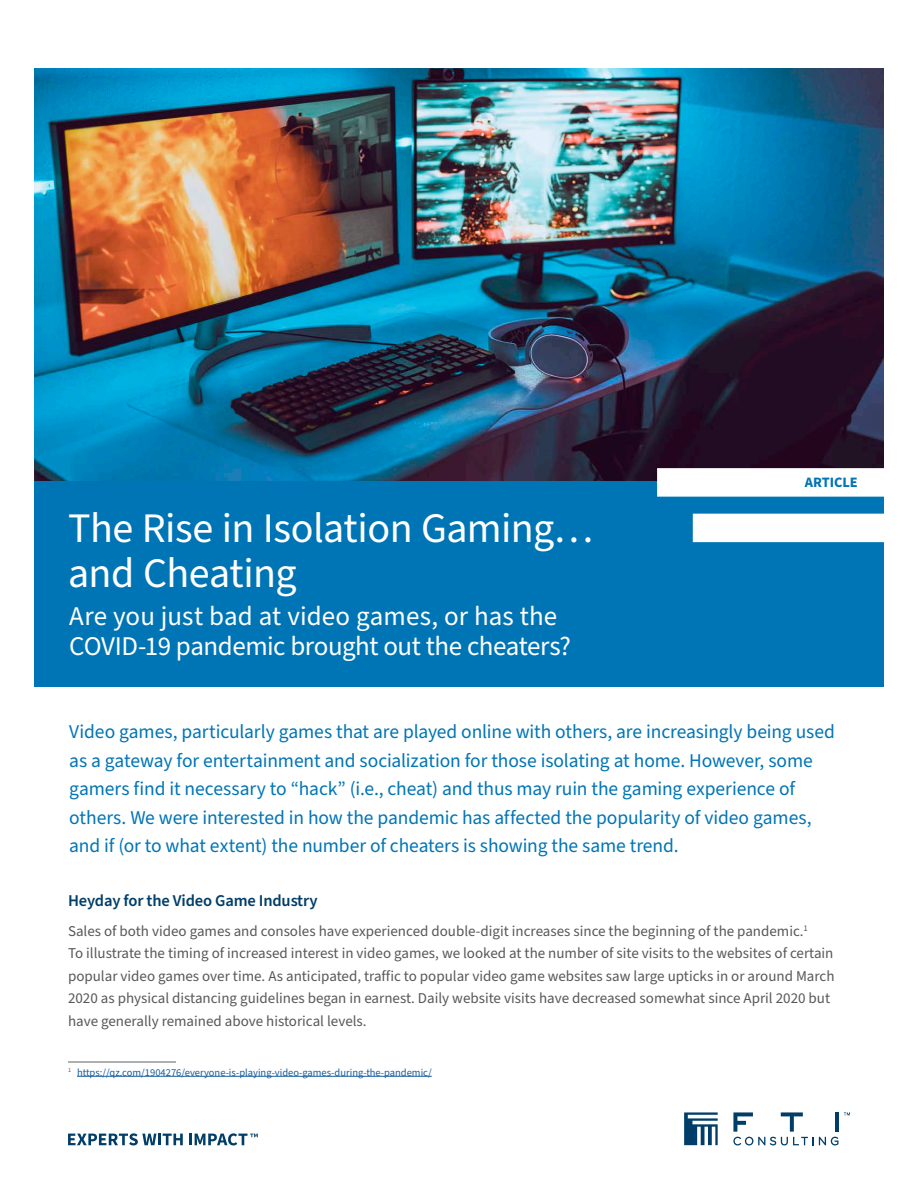
<style>
.page{position:relative;width:918px;height:1188px;background:#fff}
.page>*{position:absolute;margin:0;border:0;box-sizing:border-box;transform-origin:0 0}
.Headline{font:42px/45px "Source Sans Pro";letter-spacing:-.015em;color:#fff}
.Subtitle{font:27px/30px "Source Sans Pro";letter-spacing:-.015em;color:#fff}
.Intro{font:19.5px/28.5px "Source Sans Pro";letter-spacing:-.005em;color:#0075b6}
.Subhead_L1_-_MAIN{font:600 16.5px "Source Sans Pro";letter-spacing:-.01em;color:#003e69}
.Body_Copy{font:15px/22.5px "Source Sans Pro";color:#57585a}
.Label-White{font:700 14.4px "Source Sans Pro";color:#0075b6}
.Footnote{font:10.5px "Source Sans Pro";color:#175d9e}
</style>
<div class="page">
<svg style="left:68px;top:1133px;width:115px;height:12px"></svg>
<svg style="left:189px;top:1133px;width:69px;height:12px"></svg>
<svg style="left:684px;top:1112px;width:34px;height:33px"></svg>
<svg style="left:844px;top:1112px;width:6px;height:3px"></svg>
<hr style="left:835px;top:1112px;width:4px;height:20px;background:#003e69">
<svg style="left:733px;top:1112px;width:105px;height:33px"></svg>
<hr style="left:68px;top:1061px;width:108px;height:2px;background:#939598">
<hr style="left:77px;top:1076px;width:355px;height:1px;background:#175d9e">
<img style="left:34px;top:68px;width:850px;height:414px">
<div style="left:34px;top:482px;width:850px;height:136px;background:#0075b6"></div>
<div style="left:34px;top:580px;width:850px;height:107px;background:#0075b6"></div>
<div style="left:657px;top:468px;width:229px;height:29px;background:#fff"></div>
<div style="left:693px;top:514px;width:193px;height:28px;background:#fff"></div>
<p class="Headline" style="left:68px;top:507px;width:527px">The Rise in Isolation Gaming… and Cheating</p>
<p class="Subtitle" style="left:69px;top:602px;width:503px">Are you just bad at video games, or has the<br>COVID-19 pandemic brought out the cheaters?</p>
<p class="Label-White" style="left:805px;top:472px;width:55px">ARTICLE</p>
<p class="Intro" style="left:69px;top:718px;width:767px">Video games, particularly games that are played online with others, are increasingly being used as a gateway for entertainment and socialization for those isolating at home. However, some gamers find it necessary to “hack” (i.e., cheat) and thus may ruin the gaming experience of others. We were interested in how the pandemic has affected the popularity of video games, and if (or to what extent) the number of cheaters is showing the same trend.</p>
<p class="Subhead_L1_-_MAIN" style="left:68px;top:890px;width:251px">Heyday for the Video Game Industry</p>
<p class="Body_Copy" style="left:68px;top:920px;width:768px">Sales of both video games and consoles have experienced double-digit increases since the beginning of the pandemic.<sup>1<br></sup>To illustrate the timing of increased interest in video games, we looked at the number of site visits to the websites of certain popular video games over time. As anticipated, traffic to popular video game websites saw large upticks in or around March 2020 as physical distancing guidelines began in earnest. Daily website visits have decreased somewhat since April 2020 but have generally remained above historical levels.</p>
<p class="Footnote" style="left:68px;top:1065px;width:365px"><sup>1</sup> https://qz.com/1904276/everyone-is-playing-video-games-during-the-pandemic/</p>
</div>
